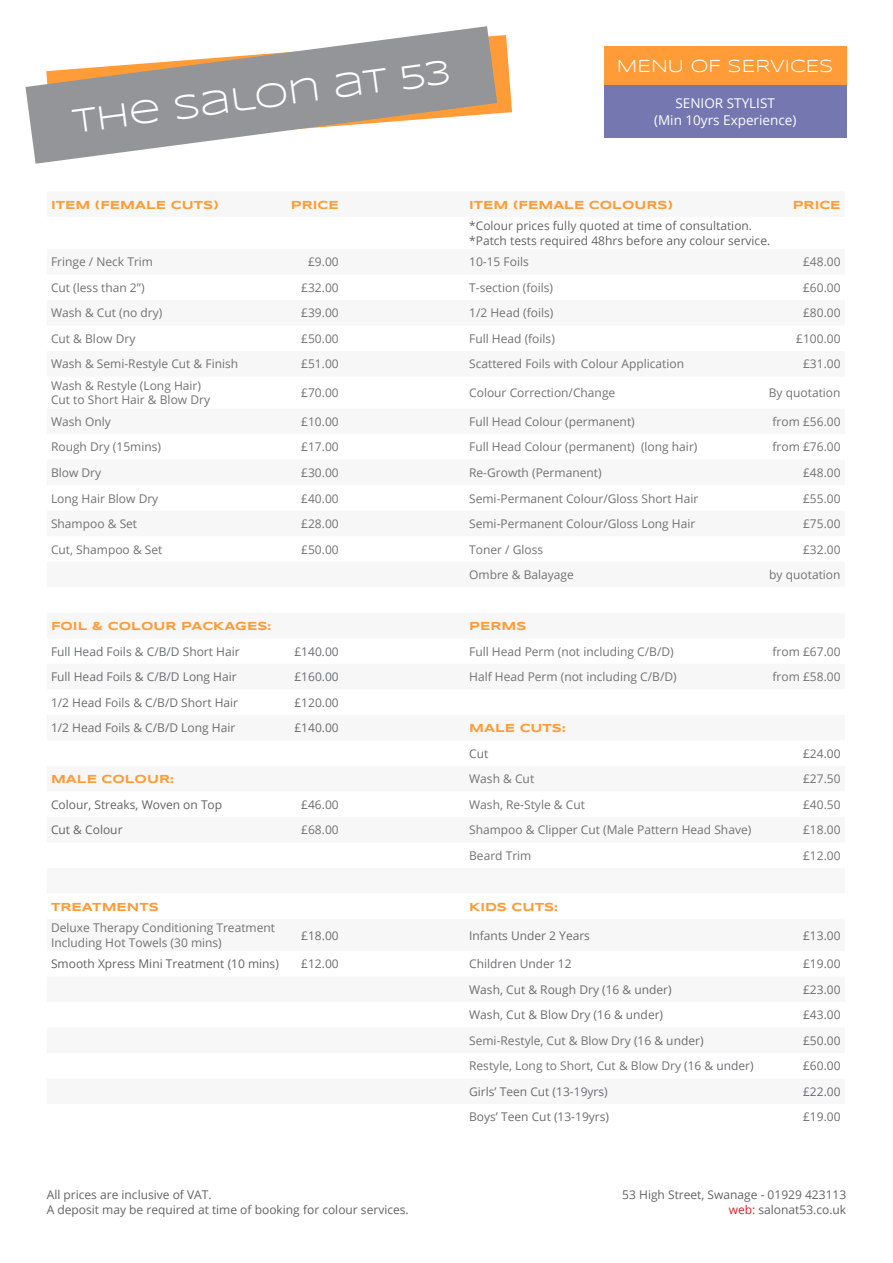
<style>
.page{position:relative;width:893px;height:1263px;background:#fff}
.page>*{position:absolute;margin:0;border:0;box-sizing:border-box;transform-origin:0 0}
.t1{font:34.5px "Syncopate";color:#fff}
.t2{font:18px "Syncopate";color:#fff}
.t3{font:13.5px "Open Sans";color:#fff}
.t4{font:12px "Open Sans";color:#747272}
.t5{font:12px "Open Sans";color:#6c6d70}
.t6{font:12px/14.4px "Open Sans";color:#646363;text-align:right}
.t7{font:700 12px "Syncopate";color:#ff9c37}
.s1{color:#6c6d70}
.s2{color:#d1232a}
</style>
<div class="page">
<svg style="left:497px;top:35px;width:15px;height:79px"></svg>
<svg style="left:26px;top:26px;width:471px;height:138px;fill:#939598"></svg>
<div style="left:604px;top:46px;width:242px;height:39px;background:#ff9c37"></div>
<div style="left:604px;top:85px;width:242px;height:52px;background:#7477b0"></div>
<h1 class="t1" style="left:70px;top:103px;width:383px;rotate:-8deg">The Salon at 53</h1>
<p class="t2" style="left:617px;top:56px;width:218px">MENU OF SERVICES</p>
<p class="t3" style="left:675px;top:94px;width:101px">SENIOR STYLIST</p>
<p class="t3" style="left:654px;top:110px;width:144px">(Min 10yrs Experience)</p>
<p class="t7" style="left:51px;top:197px;width:169px">ITEM (FEMALE CUTS)</p>
<p class="t7" style="left:291px;top:197px;width:49px">PRICE</p>
<p class="t7" style="left:469px;top:197px;width:205px">ITEM (FEMALE COLOURS)</p>
<p class="t7" style="left:793px;top:197px;width:49px">PRICE</p>
<p class="t6" style="left:469px;top:218px;width:284px">*Colour prices fully quoted at time of consultation.</p>
<p class="t6" style="left:469px;top:233px;width:303px">*Patch tests required 48hrs before any colour service.</p>
<p class="t4" style="left:51px;top:254px;width:104px">Fringe / Neck Trim</p>
<p class="t4" style="left:308px;top:254px;width:32px">£9.00</p>
<p class="t4" style="left:469px;top:254px;width:61px">10-15 Foils</p>
<p class="t4" style="left:803px;top:254px;width:39px">£48.00</p>
<p class="t4" style="left:51px;top:279px;width:95px">Cut (less than 2”)</p>
<p class="t4" style="left:301px;top:279px;width:39px">£32.00</p>
<p class="t4" style="left:469px;top:279px;width:85px">T-section (foils)</p>
<p class="t4" style="left:803px;top:279px;width:39px">£60.00</p>
<p class="t4" style="left:51px;top:305px;width:113px">Wash &amp; Cut (no dry)</p>
<p class="t4" style="left:301px;top:305px;width:39px">£39.00</p>
<p class="t4" style="left:469px;top:305px;width:86px">1/2 Head (foils)</p>
<p class="t4" style="left:803px;top:305px;width:39px">£80.00</p>
<p class="t4" style="left:51px;top:330px;width:86px">Cut &amp; Blow Dry</p>
<p class="t4" style="left:301px;top:330px;width:39px">£50.00</p>
<p class="t4" style="left:469px;top:330px;width:87px">Full Head (foils)</p>
<p class="t4" style="left:796px;top:330px;width:46px">£100.00</p>
<p class="t4" style="left:51px;top:356px;width:189px">Wash &amp; Semi-Restyle Cut &amp; Finish</p>
<p class="t4" style="left:301px;top:356px;width:39px">£51.00</p>
<p class="t4" style="left:469px;top:356px;width:216px">Scattered Foils with Colour Application</p>
<p class="t4" style="left:803px;top:356px;width:39px">£31.00</p>
<p class="t4" style="left:51px;top:377px;width:152px">Wash &amp; Restyle (Long Hair)</p>
<p class="t4" style="left:51px;top:392px;width:161px">Cut to Short Hair &amp; Blow Dry</p>
<p class="t4" style="left:301px;top:385px;width:39px">£70.00</p>
<p class="t4" style="left:469px;top:385px;width:148px">Colour Correction/Change</p>
<p class="t4" style="left:769px;top:385px;width:73px">By quotation</p>
<p class="t4" style="left:51px;top:413px;width:61px">Wash Only</p>
<p class="t4" style="left:301px;top:413px;width:39px">£10.00</p>
<p class="t4" style="left:469px;top:413px;width:167px">Full Head Colour (permanent)</p>
<p class="t4" style="left:773px;top:413px;width:70px">from £56.00</p>
<p class="t4" style="left:51px;top:439px;width:112px">Rough Dry (15mins)</p>
<p class="t4" style="left:301px;top:439px;width:39px">£17.00</p>
<p class="t4" style="left:469px;top:439px;width:230px">Full Head Colour (permanent) (long hair)</p>
<p class="t4" style="left:773px;top:439px;width:70px">from £76.00</p>
<p class="t4" style="left:51px;top:464px;width:52px">Blow Dry</p>
<p class="t4" style="left:301px;top:464px;width:39px">£30.00</p>
<p class="t4" style="left:469px;top:464px;width:134px">Re-Growth (Permanent)</p>
<p class="t4" style="left:803px;top:464px;width:39px">£48.00</p>
<p class="t4" style="left:51px;top:490px;width:109px">Long Hair Blow Dry</p>
<p class="t4" style="left:301px;top:490px;width:39px">£40.00</p>
<p class="t4" style="left:469px;top:490px;width:231px">Semi-Permanent Colour/Gloss Short Hair</p>
<p class="t4" style="left:803px;top:490px;width:39px">£55.00</p>
<p class="t4" style="left:51px;top:515px;width:88px">Shampoo &amp; Set</p>
<p class="t4" style="left:301px;top:515px;width:39px">£28.00</p>
<p class="t4" style="left:469px;top:515px;width:228px">Semi-Permanent Colour/Gloss Long Hair</p>
<p class="t4" style="left:803px;top:515px;width:39px">£75.00</p>
<p class="t4" style="left:51px;top:541px;width:113px">Cut, Shampoo &amp; Set</p>
<p class="t4" style="left:301px;top:541px;width:39px">£50.00</p>
<p class="t4" style="left:469px;top:541px;width:75px">Toner / Gloss</p>
<p class="t4" style="left:803px;top:541px;width:39px">£32.00</p>
<p class="t4" style="left:469px;top:566px;width:106px">Ombre &amp; Balayage</p>
<p class="t4" style="left:769px;top:566px;width:73px">by quotation</p>
<p class="t7" style="left:51px;top:618px;width:222px">FOIL &amp; COLOUR PACKAGES:</p>
<p class="t7" style="left:469px;top:618px;width:59px">PERMS</p>
<p class="t5" style="left:51px;top:643px;width:190px">Full Head Foils &amp; C/B/D Short Hair</p>
<p class="t5" style="left:294px;top:643px;width:46px">£140.00</p>
<p class="t4" style="left:469px;top:643px;width:206px">Full Head Perm (not including C/B/D)</p>
<p class="t4" style="left:773px;top:643px;width:70px">from £67.00</p>
<p class="t5" style="left:51px;top:668px;width:187px">Full Head Foils &amp; C/B/D Long Hair</p>
<p class="t5" style="left:294px;top:668px;width:46px">£160.00</p>
<p class="t4" style="left:469px;top:668px;width:209px">Half Head Perm (not including C/B/D)</p>
<p class="t4" style="left:773px;top:668px;width:70px">from £58.00</p>
<p class="t5" style="left:51px;top:694px;width:189px">1/2 Head Foils &amp; C/B/D Short Hair</p>
<p class="t5" style="left:294px;top:694px;width:46px">£120.00</p>
<p class="t5" style="left:51px;top:719px;width:186px">1/2 Head Foils &amp; C/B/D Long Hair</p>
<p class="t5" style="left:294px;top:719px;width:46px">£140.00</p>
<p class="t7" style="left:469px;top:721px;width:98px">MALE CUTS:</p>
<p class="t5" style="left:469px;top:745px;width:21px">Cut</p>
<p class="t5" style="left:803px;top:745px;width:39px">£24.00</p>
<p class="t7" style="left:51px;top:772px;width:124px">MALE COLOUR:</p>
<p class="t4" style="left:469px;top:771px;width:67px">Wash &amp; Cut</p>
<p class="t4" style="left:803px;top:771px;width:39px">£27.50</p>
<p class="t6" style="left:51px;top:797px;width:173px">Colour, Streaks, Woven on Top</p>
<p class="t5" style="left:301px;top:796px;width:39px">£46.00</p>
<p class="t4" style="left:469px;top:796px;width:117px">Wash, Re-Style &amp; Cut</p>
<p class="t4" style="left:803px;top:796px;width:39px">£40.50</p>
<p class="t6" style="left:51px;top:822px;width:73px">Cut &amp; Colour</p>
<p class="t4" style="left:301px;top:822px;width:39px">£68.00</p>
<p class="t4" style="left:469px;top:822px;width:284px">Shampoo &amp; Clipper Cut (Male Pattern Head Shave)</p>
<p class="t4" style="left:803px;top:822px;width:39px">£18.00</p>
<p class="t4" style="left:469px;top:847px;width:64px">Beard Trim</p>
<p class="t4" style="left:803px;top:847px;width:39px">£12.00</p>
<p class="t7" style="left:51px;top:899px;width:109px">TREATMENTS</p>
<p class="t7" style="left:469px;top:899px;width:90px">KIDS CUTS:</p>
<p class="t4" style="left:51px;top:920px;width:226px">Deluxe Therapy Conditioning Treatment</p>
<p class="t4" style="left:51px;top:934px;width:172px">Including Hot Towels (30 mins)</p>
<p class="t5" style="left:301px;top:927px;width:39px">£18.00</p>
<p class="t5" style="left:469px;top:927px;width:122px">Infants Under 2 Years</p>
<p class="t5" style="left:803px;top:927px;width:39px">£13.00</p>
<p class="t6" style="left:51px;top:956px;width:229px">Smooth Xpress Mini Treatment (10 mins)</p>
<p class="t5" style="left:301px;top:956px;width:39px">£12.00</p>
<p class="t5" style="left:469px;top:956px;width:104px">Children Under 12</p>
<p class="t5" style="left:803px;top:956px;width:39px">£19.00</p>
<p class="t5" style="left:469px;top:981px;width:204px">Wash, Cut &amp; Rough Dry (16 &amp; under)</p>
<p class="t5" style="left:803px;top:981px;width:39px">£23.00</p>
<p class="t5" style="left:469px;top:1007px;width:195px">Wash, Cut &amp; Blow Dry (16 &amp; under)</p>
<p class="t5" style="left:803px;top:1007px;width:39px">£43.00</p>
<p class="t4" style="left:469px;top:1032px;width:236px">Semi-Restyle, Cut &amp; Blow Dry <span class="s1">(16 &amp; under)</span></p>
<p class="t5" style="left:803px;top:1032px;width:39px">£50.00</p>
<p class="t4" style="left:469px;top:1058px;width:286px">Restyle, Long to Short, Cut &amp; Blow Dry <span class="s1">(16 &amp; under)</span></p>
<p class="t5" style="left:803px;top:1058px;width:39px">£60.00</p>
<p class="t5" style="left:469px;top:1083px;width:140px">Girls’ Teen Cut (13-19yrs)</p>
<p class="t5" style="left:803px;top:1083px;width:39px">£22.00</p>
<p class="t5" style="left:469px;top:1109px;width:141px">Boys’ Teen Cut (13-19yrs)</p>
<p class="t5" style="left:803px;top:1109px;width:39px">£19.00</p>
<p class="t6" style="left:47px;top:1187px;width:363px;text-align:left">All prices are inclusive of VAT.<br>A deposit may be required at time of booking for colour services.</p>
<p class="t6" style="left:622px;top:1187px;width:225px">53 High Street, Swanage - 01929 423113 <span class="s2">web:</span> salonat53.co.uk</p>
</div>
